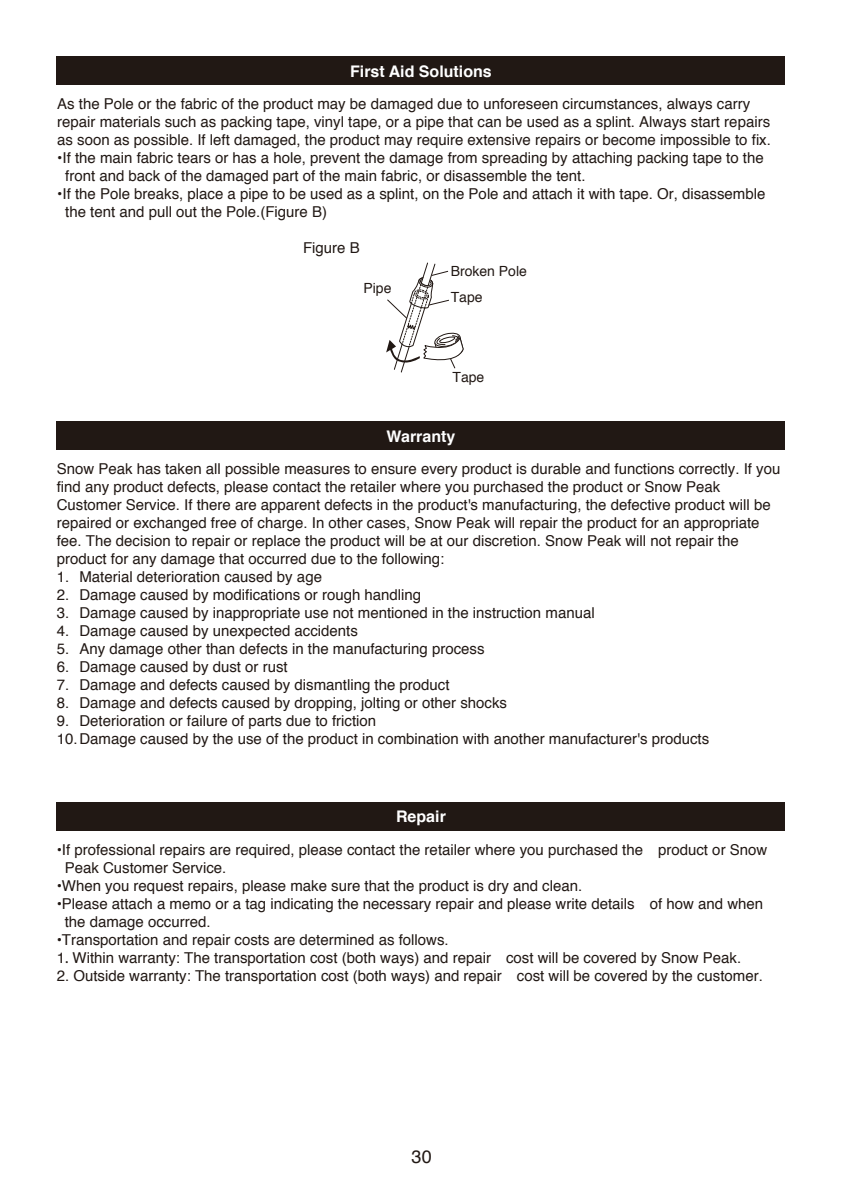
<style>
.page{position:relative;width:842px;height:1191px;background:#fff}
.page>*{position:absolute;margin:0;border:0;box-sizing:border-box;transform-origin:0 0}
.t1{font:18px "Helvetica";color:#211814}
.t2{font:700 16px "Helvetica";color:#fff}
.t3{font:15px/18px "Helvetica";color:#211814}
.t4{font:14px "Helvetica";color:#211814}
.s1{font-family:"Koz Go Pro"}
</style>
<div class="page">
<div style="left:57px;top:57px;width:728px;height:28px;background:#211814"></div>
<div style="left:57px;top:421px;width:728px;height:28px;background:#211814"></div>
<div style="left:57px;top:802px;width:728px;height:28px;background:#211814"></div>
<svg style="left:386px;top:262px;width:78px;height:111px"></svg>
<p class="t2" style="left:350px;top:59px;width:143px">First Aid Solutions</p>
<p class="t3" style="left:57px;top:95px;width:715px">As the Pole or the fabric of the product may be damaged due to unforeseen circumstances, always carry repair materials such as packing tape, vinyl tape, or a pipe that can be used as a splint. Always start repairs as soon as possible. If left damaged, the product may require extensive repairs or become impossible to fix.</p>
<p class="t3" style="left:65px;top:149px;width:700px;text-indent:-8px">•If the main fabric tears or has a hole, prevent the damage from spreading by attaching packing tape to the front and back of the damaged part of the main fabric, or disassemble the tent.</p>
<p class="t3" style="left:65px;top:185px;width:702px;text-indent:-8px">•If the Pole breaks, place a pipe to be used as a splint, on the Pole and attach it with tape. Or, disassemble the tent and pull out the Pole.(Figure B)</p>
<p class="t3" style="left:303px;top:239px;width:58px">Figure B</p>
<p class="t4" style="left:363px;top:278px;width:30px">Pipe</p>
<p class="t4" style="left:451px;top:260px;width:78px">Broken Pole</p>
<p class="t4" style="left:451px;top:287px;width:33px">Tape</p>
<p class="t4" style="left:452px;top:366px;width:33px">Tape</p>
<p class="t2" style="left:387px;top:423px;width:70px">Warranty</p>
<p class="t3" style="left:57px;top:460px;width:725px">Snow Peak has taken all possible measures to ensure every product is durable and functions correctly. If you find any product defects, please contact the retailer where you purchased the product or Snow Peak Customer Service. If there are apparent defects in the product's manufacturing, the defective product will be repaired or exchanged free of charge. In other cases, Snow Peak will repair the product for an appropriate fee. The decision to repair or replace the product will be at our discretion. Snow Peak will not repair the product for any damage that occurred due to the following:</p>
<p class="t3" style="left:57px;top:568px;width:267px">1. Material deterioration caused by age</p>
<p class="t3" style="left:57px;top:586px;width:366px">2. Damage caused by modifications or rough handling</p>
<p class="t3" style="left:57px;top:604px;width:539px">3. Damage caused by inappropriate use not mentioned in the instruction manual</p>
<p class="t3" style="left:57px;top:622px;width:303px">4. Damage caused by unexpected accidents</p>
<p class="t3" style="left:57px;top:640px;width:429px">5. Any damage other than defects in the manufacturing process</p>
<p class="t3" style="left:57px;top:658px;width:233px">6. Damage caused by dust or rust</p>
<p class="t3" style="left:57px;top:676px;width:394px">7. Damage and defects caused by dismantling the product</p>
<p class="t3" style="left:57px;top:694px;width:452px">8. Damage and defects caused by dropping, jolting or other shocks</p>
<p class="t3" style="left:57px;top:712px;width:321px">9. Deterioration or failure of parts due to friction</p>
<p class="t3" style="left:57px;top:730px;width:654px">10. Damage caused by the use of the product in combination with another manufacturer's products</p>
<p class="t2" style="left:396px;top:803px;width:51px">Repair</p>
<p class="t3" style="left:65px;top:841px;width:704px;text-indent:-8px">•If professional repairs are required, please contact the retailer where you purchased the product or Snow<br>Peak Customer Service.</p>
<p class="t3" style="left:57px;top:877px;width:527px">•When you request repairs, please make sure that the product is dry and clean.</p>
<p class="t3" style="left:65px;top:895px;width:700px;text-indent:-8px">•Please attach a memo or a tag indicating the necessary repair and please write details of how and when the damage occurred.</p>
<p class="t3" style="left:57px;top:931px;width:686px">•Transportation and repair costs are determined as follows.<br>1<span class="s1">．</span>Within warranty: The transportation cost (both ways) and repair cost will be covered by Snow Peak.</p>
<p class="t3" style="left:57px;top:967px;width:708px">2. Outside warranty: The transportation cost (both ways) and repair cost will be covered by the customer.</p>
<p class="t1" style="left:411px;top:1142px;width:22px">30</p>
</div>
